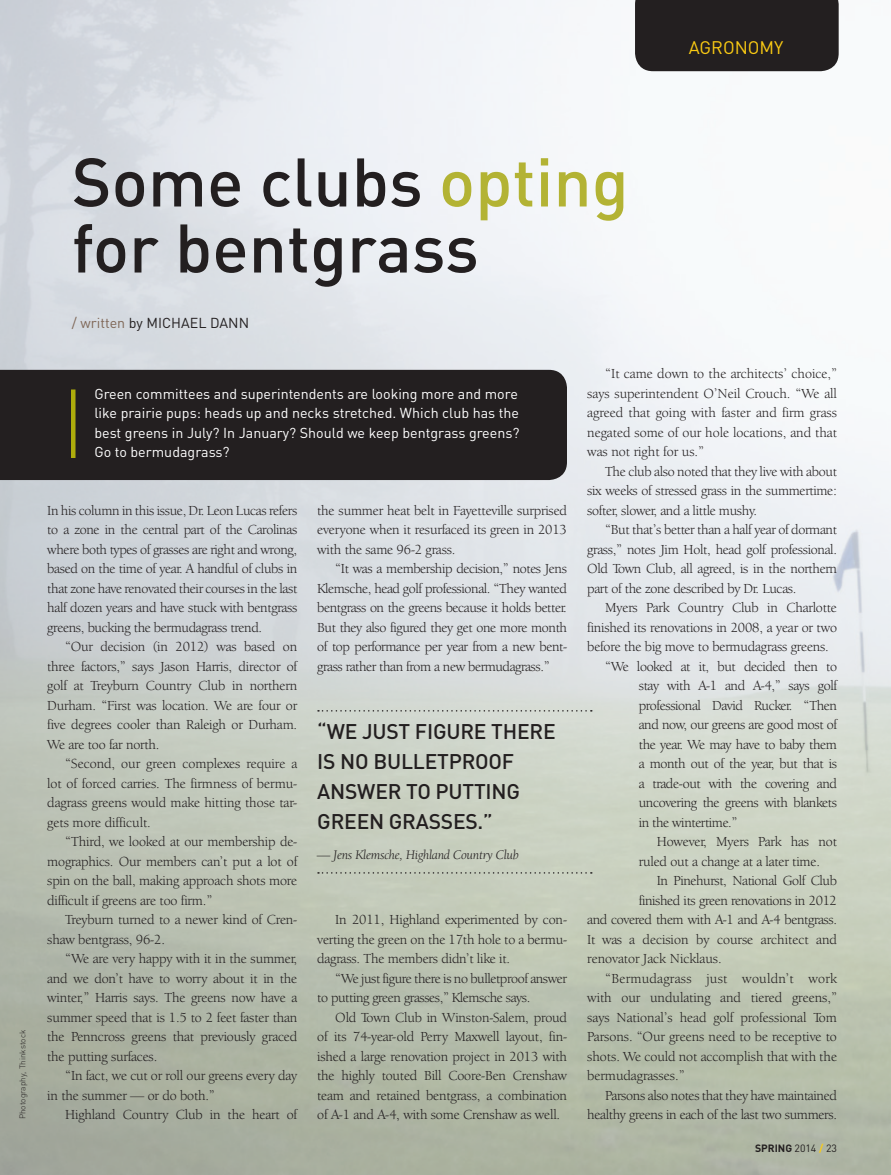
<style>
.page{position:relative;width:891px;height:1175px;background:#fff}
.page>*{position:absolute;margin:0;border:0;box-sizing:border-box;transform-origin:0 0}
.t1{font:500 67.5px/66px "DIN";color:#231f20}
.Sub_Head{font:500 21px/30px "DIN";letter-spacing:-.01em;color:#231f20}
.t2{font:18px "DIN";color:#fbcb13}
.Bio{font:14.25px/19.5px "Berkeley Oldstyle IT Cby BT";letter-spacing:-.01em;color:#231f20;text-align:justify}
.Deck{font:14.25px/19.5px "DIN";color:#fff;text-align:justify}
.By_Line{font:14.25px "DIN";color:#231f20}
.Bio-2{font:italic 13.5px "Berkeley Oldstyle IT Cby BT";letter-spacing:-.01em;color:#231f20}
.t3{font:700 10.5px "DIN";color:#231f20}
.t4{font:300 8.25px "DIN";color:#231f20}
.s1{color:#b3b334}
.s2{color:#7f6757}
.s3{font-weight:400}
.s4{color:#fbcb13}
</style>
<div class="page">
<img style="left:0;top:0;width:891px;height:1174px">
<div style="left:0;top:370px;width:567px;height:110px;background:#231f20"></div>
<div style="left:71px;top:389px;width:5px;height:69px;background:#aeac0c"></div>
<div style="left:635px;top:0;width:204px;height:71px;background:#231f20"></div>
<svg style="left:318px;top:710px;width:274px;height:1px"></svg>
<svg style="left:318px;top:872px;width:274px;height:1px"></svg>
<p class="t2" style="left:689px;top:38px;width:96px">AGRONOMY</p>
<p class="t4" style="left:17px;top:1119px;width:91px;rotate:-90deg">Photography, Thinkstock</p>
<p class="t1" style="left:72px;top:147px;width:559px">Some clubs <span class="s1">opting </span>for bentgrass</p>
<p class="By_Line" style="left:72px;top:314px;width:179px"><span class="s2">/ written</span> by MICHAEL DANN</p>
<p class="Deck" style="left:94px;top:384px;width:427px">Green committees and superintendents are looking more and more like prairie pups: heads up and necks stretched. Which club has the best greens in July? In January? Should we keep bentgrass greens?<br>Go to bermudagrass?</p>
<p class="Bio" style="left:47px;top:500px;width:252px">In his column in this issue, Dr. Leon Lucas refers to a zone in the central part of the Carolinas where both types of grasses are right and wrong, based on the time of year. A handful of clubs in that zone have renovated their courses in the last half dozen years and have stuck with bentgrass greens, bucking the bermudagrass trend.</p>
<p class="Bio" style="left:47px;top:637px;width:252px;text-indent:18px">“Our decision (in 2012) was based on three factors,” says Jason Harris, director of golf at Treyburn Country Club in northern Durham. “First was location. We are four or five degrees cooler than Raleigh or Durham.<br>We are too far north.</p>
<p class="Bio" style="left:47px;top:754px;width:252px;text-indent:18px">“Second, our green complexes require a lot of forced carries. The firmness of bermu&shy;dagrass greens would make hitting those tar&shy;gets more difficult.</p>
<p class="Bio" style="left:47px;top:832px;width:252px;text-indent:18px">“Third, we looked at our membership de&shy;mographics. Our members can’t put a lot of spin on the ball, making approach shots more difficult if greens are too firm.”</p>
<p class="Bio" style="left:47px;top:910px;width:252px;text-indent:18px">Treyburn turned to a newer kind of Cren&shy;shaw bentgrass, 96-2.</p>
<p class="Bio" style="left:47px;top:949px;width:252px;text-indent:18px">“We are very happy with it in the summer, and we don’t have to worry about it in the winter,” Harris says. The greens now have a summer speed that is 1.5 to 2 feet faster than the Penncross greens that previously graced the putting surfaces.</p>
<p class="Bio" style="left:47px;top:1066px;width:251px;text-indent:18px">“In fact, we cut or roll our greens every day in the summer — or do both.”</p>
<p class="Bio" style="left:65px;top:1105px;width:233px">Highland Country Club in the heart of</p>
<p class="Bio" style="left:317px;top:500px;width:251px">the summer heat belt in Fayetteville surprised everyone when it resurfaced its green in 2013 with the same 96-2 grass.</p>
<p class="Bio" style="left:317px;top:559px;width:251px;text-indent:18px">“It was a membership decision,” notes Jens Klemsche, head golf professional. “They wanted bentgrass on the greens because it holds better.<br>But they also figured they get one more month of top performance per year from a new bent&shy;grass rather than from a new bermudagrass.”</p>
<p class="Sub_Head" style="left:317px;top:715px;width:240px">“WE JUST FIGURE THERE<br>IS NO BULLETPROOF<br>ANSWER TO PUTTING<br>GREEN GRASSES.”</p>
<p class="Bio-2" style="left:317px;top:846px;width:203px">— Jens Klemsche, Highland Country Club</p>
<p class="Bio" style="left:317px;top:910px;width:251px;text-indent:18px">In 2011, Highland experimented by con&shy;verting the green on the 17th hole to a bermu&shy;dagrass. The members didn’t like it.</p>
<p class="Bio" style="left:317px;top:968px;width:251px;text-indent:18px">“We just figure there is no bulletproof answer to putting green grasses,” Klemsche says.</p>
<p class="Bio" style="left:317px;top:1007px;width:251px;text-indent:18px">Old Town Club in Winston-Salem, proud of its 74-year-old Perry Maxwell layout, fin&shy;ished a large renovation project in 2013 with the highly touted Bill Coore-Ben Crenshaw team and retained bentgrass, a combination of A-1 and A-4, with some Crenshaw as well.</p>
<p class="Bio" style="left:587px;top:364px;width:251px;text-indent:18px">“It came down to the architects’ choice,” says superintendent O’Neil Crouch. “We all agreed that going with faster and firm grass negated some of our hole locations, and that was not right for us.”</p>
<p class="Bio" style="left:587px;top:461px;width:251px;text-indent:18px">The club also noted that they live with about six weeks of stressed grass in the summertime: softer, slower, and a little mushy.</p>
<p class="Bio" style="left:587px;top:520px;width:251px;text-indent:18px">“But that’s better than a half year of dormant grass,” notes Jim Holt, head golf professional.<br>Old Town Club, all agreed, is in the northern part of the zone described by Dr. Lucas.</p>
<p class="Bio" style="left:587px;top:598px;width:251px;text-indent:18px">Myers Park Country Club in Charlotte finished its renovations in 2008, a year or two before the big move to bermudagrass greens.</p>
<p class="Bio" style="left:639px;top:656px;width:200px;text-indent:-34px">“We looked at it, but decided then to stay with A-1 and A-4,” says golf professional David Rucker. “Then and now, our greens are good most of the year. We may have to baby them a month out of the year, but that is a trade-out with the covering and uncovering the greens with blankets in the wintertime.”</p>
<p class="Bio" style="left:639px;top:832px;width:200px;text-indent:18px">However, Myers Park has not ruled out a change at a later time.</p>
<p class="Bio" style="left:657px;top:871px;width:182px">In Pinehurst, National Golf Club</p>
<p class="Bio" style="left:639px;top:890px;width:200px">finished its green renovations in 2012</p>
<p class="Bio" style="left:587px;top:910px;width:251px">and covered them with A-1 and A-4 bentgrass.</p>
<p class="Bio" style="left:587px;top:929px;width:251px">It was a decision by course architect and</p>
<p class="Bio" style="left:587px;top:949px;width:136px">renovator Jack Nicklaus.</p>
<p class="Bio" style="left:587px;top:968px;width:251px;text-indent:18px">“Bermudagrass just wouldn’t work with our undulating and tiered greens,” says National’s head golf professional Tom Parsons. “Our greens need to be receptive to shots. We could not accomplish that with the bermudagrasses.”</p>
<p class="Bio" style="left:587px;top:1085px;width:251px;text-align:right">Parsons also notes that they have maintained healthy greens in each of the last two summers.</p>
<p class="t3" style="left:755px;top:1140px;width:83px">SPRING <span class="s3">2014</span> <span class="s4">/</span> <span class="s3">23</span></p>
</div>
